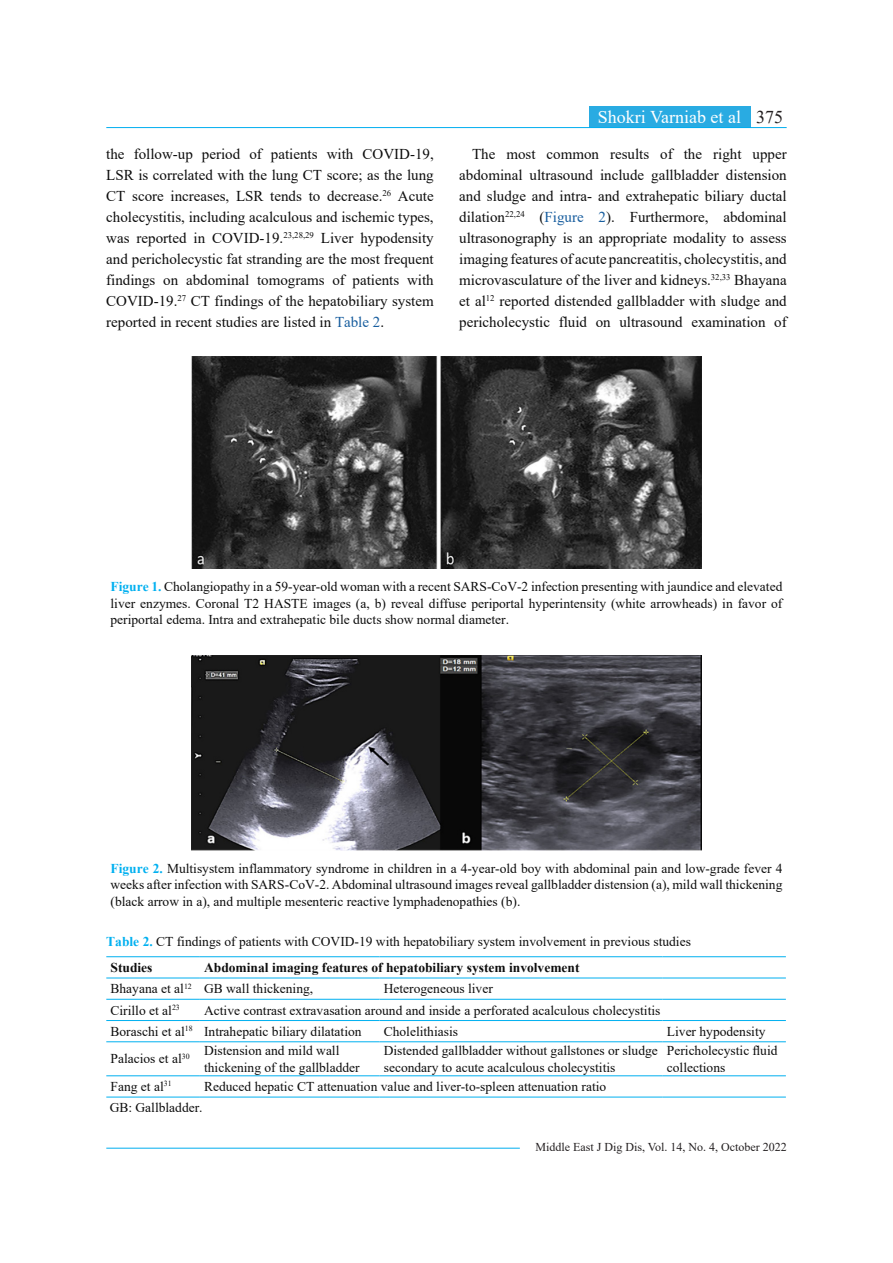
<style>
.page{position:relative;width:893px;height:1263px;background:#fff}
.page>*{position:absolute;margin:0;border:0;box-sizing:border-box;transform-origin:0 0}
.t1{font:18px "Times New Roman";color:#fff}
.t2{font:15px/21px "Times New Roman";color:#0d0d0d;text-align:justify}
.t3{font:13.5px/16.5px "Times New Roman";color:#0d0d0d}
.t4{font:700 13.5px "Times New Roman";color:#0d0d0d}
.t5{font:12px "Times New Roman";color:#231f20}
.s1{color:#231f20}
.s2{color:#175d9e}
.s3{font-weight:700;color:#00b0f0}
</style>
<div class="page">
<hr style="left:106px;top:1148px;width:414px;height:1px;background:#00aeef">
<div style="left:589px;top:106px;width:161px;height:22px;background:#29abe2"></div>
<hr style="left:106px;top:127px;width:681px;height:1px;background:#00aeef">
<hr style="left:106px;top:956px;width:94px;height:1px;background:#00b0f0">
<hr style="left:200px;top:956px;width:179px;height:1px;background:#00b0f0">
<hr style="left:379px;top:956px;width:284px;height:1px;background:#00b0f0">
<hr style="left:663px;top:956px;width:123px;height:1px;background:#00b0f0">
<hr style="left:106px;top:1097px;width:94px;height:1px;background:#00b0f0">
<hr style="left:200px;top:1097px;width:179px;height:1px;background:#00b0f0">
<hr style="left:379px;top:1097px;width:284px;height:1px;background:#00b0f0">
<hr style="left:663px;top:1097px;width:123px;height:1px;background:#00b0f0">
<hr style="left:106px;top:978px;width:94px;height:1px;background:#00b0f0">
<hr style="left:200px;top:978px;width:179px;height:1px;background:#00b0f0">
<hr style="left:379px;top:978px;width:284px;height:1px;background:#00b0f0">
<hr style="left:663px;top:978px;width:123px;height:1px;background:#00b0f0">
<hr style="left:106px;top:999px;width:94px;height:1px;background:#00b0f0">
<hr style="left:200px;top:999px;width:179px;height:1px;background:#00b0f0">
<hr style="left:379px;top:999px;width:284px;height:1px;background:#00b0f0">
<hr style="left:663px;top:999px;width:123px;height:1px;background:#00b0f0">
<hr style="left:106px;top:1020px;width:94px;height:1px;background:#00b0f0">
<hr style="left:200px;top:1020px;width:179px;height:1px;background:#00b0f0">
<hr style="left:379px;top:1020px;width:284px;height:1px;background:#00b0f0">
<hr style="left:663px;top:1020px;width:123px;height:1px;background:#00b0f0">
<hr style="left:106px;top:1041px;width:94px;height:1px;background:#00b0f0">
<hr style="left:200px;top:1041px;width:179px;height:1px;background:#00b0f0">
<hr style="left:379px;top:1041px;width:284px;height:1px;background:#00b0f0">
<hr style="left:663px;top:1041px;width:123px;height:1px;background:#00b0f0">
<hr style="left:106px;top:1075px;width:94px;height:1px;background:#00b0f0">
<hr style="left:200px;top:1075px;width:179px;height:1px;background:#00b0f0">
<hr style="left:379px;top:1075px;width:284px;height:1px;background:#00b0f0">
<hr style="left:663px;top:1075px;width:123px;height:1px;background:#00b0f0">
<img style="left:191px;top:356px;width:511px;height:213px">
<img style="left:191px;top:655px;width:511px;height:196px">
<h1 class="t1" style="left:598px;top:104px;width:187px">Shokri Varniab et al <span class="s1">375</span></h1>
<p class="t2" style="left:106px;top:143px;width:329px">the follow-up period of patients with COVID-19, LSR is correlated with the lung CT score; as the lung CT score increases, LSR tends to decrease.<sup>26</sup> Acute cholecystitis, including acalculous and ischemic types, was reported in COVID-19.<sup>23,28,29</sup> Liver hypodensity and pericholecystic fat stranding are the most frequent findings on abdominal tomograms of patients with COVID-19.<sup>27</sup> CT findings of the hepatobiliary system reported in recent studies are listed in <span class="s2">Table 2</span>.</p>
<p class="t2" style="left:459px;top:143px;width:329px;text-indent:13px">The most common results of the right upper abdominal ultrasound include gallbladder distension and sludge and intra- and extrahepatic biliary ductal dilation<sup>22,24</sup> (<span class="s2">Figure 2</span>). Furthermore, abdominal ultrasonography is an appropriate modality to assess imaging features of acute pancreatitis, cholecystitis, and microvasculature of the liver and kidneys.<sup>32,33</sup> Bhayana et al<sup>12</sup> reported distended gallbladder with sludge and pericholecystic fluid on ultrasound examination of</p>
<p class="t3" style="left:111px;top:578px;width:673px;text-align:justify"><span class="s3">Figure 1.</span> Cholangiopathy in a 59-year-old woman with a recent SARS-CoV-2 infection presenting with jaundice and elevated liver enzymes. Coronal T2 HASTE images (a, b) reveal diffuse periportal hyperintensity (white arrowheads) in favor of periportal edema. Intra and extrahepatic bile ducts show normal diameter.</p>
<p class="t3" style="left:111px;top:859px;width:673px;text-align:justify"><span class="s3">Figure 2.</span> Multisystem inflammatory syndrome in children in a 4-year-old boy with abdominal pain and low-grade fever 4 weeks after infection with SARS-CoV-2. Abdominal ultrasound images reveal gallbladder distension (a), mild wall thickening (black arrow in a), and multiple mesenteric reactive lymphadenopathies (b).</p>
<p class="t3" style="left:106px;top:933px;width:586px"><span class="s3">Table 2.</span> CT findings of patients with COVID-19 with hepatobiliary system involvement in previous studies</p>
<p class="t4" style="left:111px;top:958px;width:44px">Studies</p>
<p class="t4" style="left:204px;top:958px;width:377px">Abdominal imaging features of hepatobiliary system involvement</p>
<p class="t3" style="left:111px;top:980px;width:83px">Bhayana et al<sup>12</sup></p>
<p class="t3" style="left:204px;top:980px;width:111px">GB wall thickening,</p>
<p class="t3" style="left:384px;top:980px;width:111px">Heterogeneous liver</p>
<p class="t3" style="left:111px;top:1001px;width:71px">Cirillo et al<sup>23</sup></p>
<p class="t3" style="left:204px;top:1001px;width:458px">Active contrast extravasation around and inside a perforated acalculous cholecystitis</p>
<p class="t3" style="left:111px;top:1023px;width:84px">Boraschi et al<sup>18</sup></p>
<p class="t3" style="left:204px;top:1023px;width:159px">Intrahepatic biliary dilatation</p>
<p class="t3" style="left:384px;top:1023px;width:76px">Cholelithiasis</p>
<p class="t3" style="left:667px;top:1023px;width:100px">Liver hypodensity</p>
<p class="t3" style="left:111px;top:1050px;width:81px">Palacios et al<sup>30</sup></p>
<p class="t3" style="left:204px;top:1042px;width:157px">Distension and mild wall thickening of the gallbladder</p>
<p class="t3" style="left:384px;top:1042px;width:276px">Distended gallbladder without gallstones or sludge secondary to acute acalculous cholecystitis</p>
<p class="t3" style="left:667px;top:1042px;width:112px">Pericholecystic fluid collections</p>
<p class="t3" style="left:111px;top:1078px;width:63px">Fang et al<sup>31</sup></p>
<p class="t3" style="left:204px;top:1078px;width:404px">Reduced hepatic CT attenuation value and liver-to-spleen attenuation ratio</p>
<p class="t3" style="left:110px;top:1099px;width:94px">GB: Gallbladder.</p>
<p class="t5" style="left:535px;top:1139px;width:253px">Middle East J Dig Dis, Vol. 14, No. 4, October 2022</p>
</div>
